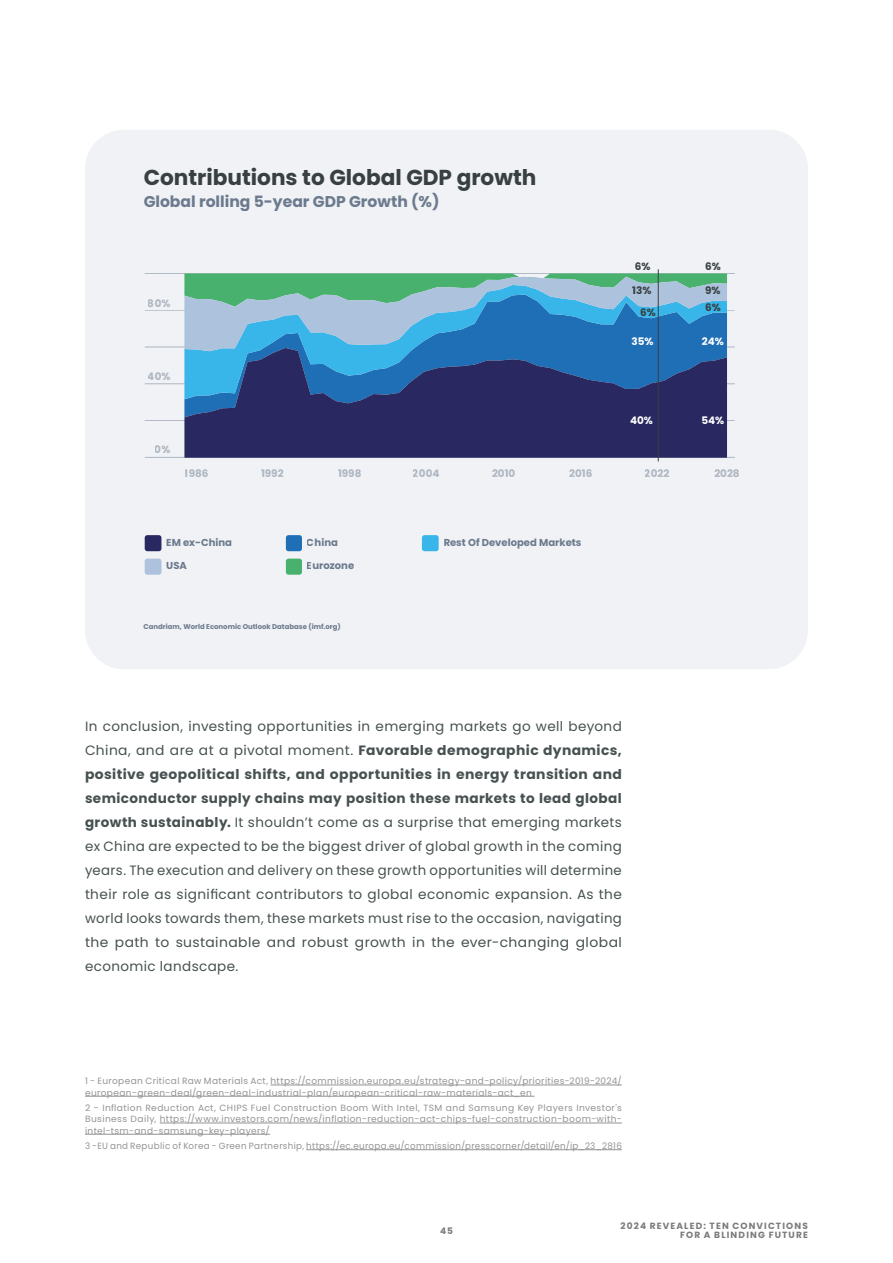
<style>
.page{position:relative;width:893px;height:1263px;background:#fff}
.page>*{position:absolute;margin:0;border:0;box-sizing:border-box;transform-origin:0 0}
.t1{font:700 21.6px "Poppins";color:#384041}
.t2{font:700 15.6px "Poppins";color:#6c7a8e}
.t3{font:13.5px/24px "Poppins";letter-spacing:.03em;color:#475151;text-align:justify}
.t4{font:700 10.35px "Poppins";color:#6c7a8e}
.t5{font:700 10.35px "Poppins";color:#384041}
.t6{font:700 10.35px "Poppins";color:#fff}
.t7{font:700 10.05px "Poppins";color:#6c7a8e}
.t8{font:9px/11.2px "Poppins";letter-spacing:.04em;color:#939393}
.t9{font:700 9px/9px "Poppins";letter-spacing:.13em;color:#7c7b7b;text-align:right}
.t10{font:700 6.9px "Poppins";color:#6c7a8e}
.s1{font-weight:700}
</style>
<div class="page">
<hr style="left:271px;top:1085px;width:351px;height:1px;background:#939393">
<hr style="left:85px;top:1096px;width:450px;height:1px;background:#939393">
<hr style="left:160px;top:1123px;width:462px;height:1px;background:#939393">
<hr style="left:85px;top:1134px;width:185px;height:1px;background:#939393">
<hr style="left:306px;top:1149px;width:316px;height:1px;background:#939393">
<div style="left:85px;top:130px;width:723px;height:539px;background:#f0f2f5;border-radius:39px"></div>
<hr style="left:145px;top:457px;width:590px;height:1px;background:#6c7a8e">
<hr style="left:145px;top:273px;width:590px;height:1px;background:#6c7a8e">
<hr style="left:145px;top:347px;width:590px;height:1px;background:#6c7a8e">
<hr style="left:145px;top:310px;width:590px;height:1px;background:#6c7a8e">
<hr style="left:145px;top:420px;width:590px;height:1px;background:#6c7a8e">
<hr style="left:145px;top:384px;width:590px;height:1px;background:#6c7a8e">
<div style="left:145px;top:535px;width:16px;height:16px;background:#292861;border-radius:3px"></div>
<div style="left:286px;top:535px;width:16px;height:16px;background:#1f6fb7;border-radius:3px"></div>
<div style="left:422px;top:535px;width:17px;height:16px;background:#38b5e9;border-radius:3px"></div>
<div style="left:145px;top:559px;width:16px;height:16px;background:#adc2dc;border-radius:3px"></div>
<div style="left:286px;top:559px;width:16px;height:16px;background:#48b16e;border-radius:3px"></div>
<div style="left:184px;top:399px;width:543px;height:59px;background:#292861"></div>
<svg style="left:184px;top:351px;width:543px;height:48px"></svg>
<svg style="left:184px;top:273px;width:543px;height:78px"></svg>
<hr style="left:658px;top:269px;width:1px;height:192px;background:#384041">
<h1 class="t1" style="left:144px;top:165px;width:394px">Contributions to Global GDP growth</h1>
<p class="t2" style="left:144px;top:192px;width:297px">Global rolling 5-year GDP Growth (%)</p>
<p class="t4" style="left:148px;top:297px;width:24px">80%</p>
<p class="t4" style="left:148px;top:370px;width:24px">40%</p>
<p class="t4" style="left:155px;top:443px;width:17px">0%</p>
<p class="t5" style="left:635px;top:260px;width:17px">6%</p>
<p class="t5" style="left:705px;top:260px;width:17px">6%</p>
<p class="t5" style="left:632px;top:284px;width:21px">13%</p>
<p class="t5" style="left:705px;top:284px;width:17px">9%</p>
<p class="t5" style="left:640px;top:306px;width:17px">6%</p>
<p class="t5" style="left:705px;top:301px;width:17px">6%</p>
<p class="t6" style="left:632px;top:336px;width:24px">35%</p>
<p class="t6" style="left:702px;top:336px;width:23px">24%</p>
<p class="t6" style="left:630px;top:414px;width:24px">40%</p>
<p class="t6" style="left:701px;top:414px;width:24px">54%</p>
<p class="t4" style="left:185px;top:467px;width:25px">1986</p>
<p class="t4" style="left:261px;top:467px;width:24px">1992</p>
<p class="t4" style="left:338px;top:467px;width:25px">1998</p>
<p class="t4" style="left:413px;top:467px;width:28px">2004</p>
<p class="t4" style="left:492px;top:467px;width:25px">2010</p>
<p class="t4" style="left:569px;top:467px;width:25px">2016</p>
<p class="t4" style="left:645px;top:467px;width:26px">2022</p>
<p class="t4" style="left:714px;top:467px;width:27px">2028</p>
<p class="t7" style="left:166px;top:536px;width:67px">EM ex-China</p>
<p class="t7" style="left:307px;top:536px;width:33px">China</p>
<p class="t7" style="left:444px;top:536px;width:140px">Rest Of Developed Markets</p>
<p class="t7" style="left:166px;top:560px;width:22px">USA</p>
<p class="t7" style="left:307px;top:560px;width:49px">Eurozone</p>
<p class="t10" style="left:144px;top:623px;width:199px">Candriam, World Economic Outlook Database (imf.org)</p>
<p class="t3" style="left:85px;top:714px;width:538px">In conclusion, investing opportunities in emerging markets go well beyond China, and are at a pivotal moment. <span class="s1">Favorable demographic dynamics, positive geopolitical shifts, and opportunities in energy transition and semiconductor supply chains may position these markets to lead global growth sustainably.</span> It shouldn’t come as a surprise that emerging markets ex China are expected to be the biggest driver of global growth in the coming years. The execution and delivery on these growth opportunities will determine their role as significant contributors to global economic expansion. As the world looks towards them, these markets must rise to the occasion, navigating the path to sustainable and robust growth in the ever-changing global economic landscape.</p>
<p class="t8" style="left:85px;top:1075px;width:538px">1 - European Critical Raw Materials Act, https://commission.europa.eu/strategy-and-policy/priorities-2019-2024/ european-green-deal/green-deal-industrial-plan/european-critical-raw-materials-act_en</p>
<p class="t8" style="left:85px;top:1102px;width:538px;text-align:justify">2 - Inflation Reduction Act, CHIPS Fuel Construction Boom With Intel, TSM and Samsung Key Players Investor's Business Daily, https://www.investors.com/news/inflation-reduction-act-chips-fuel-construction-boom-with&shy;intel-tsm-and-samsung-key-players/</p>
<p class="t8" style="left:85px;top:1140px;width:538px">3 -EU and Republic of Korea - Green Partnership, https://ec.europa.eu/commission/presscorner/detail/en/ip_23_2816</p>
<p class="t9" style="left:440px;top:1226px;width:14px">45</p>
<p class="t9" style="left:621px;top:1221px;width:189px">2024 REVEALED: TEN CONVICTIONS<br>FOR A BLINDING FUTURE</p>
</div>
